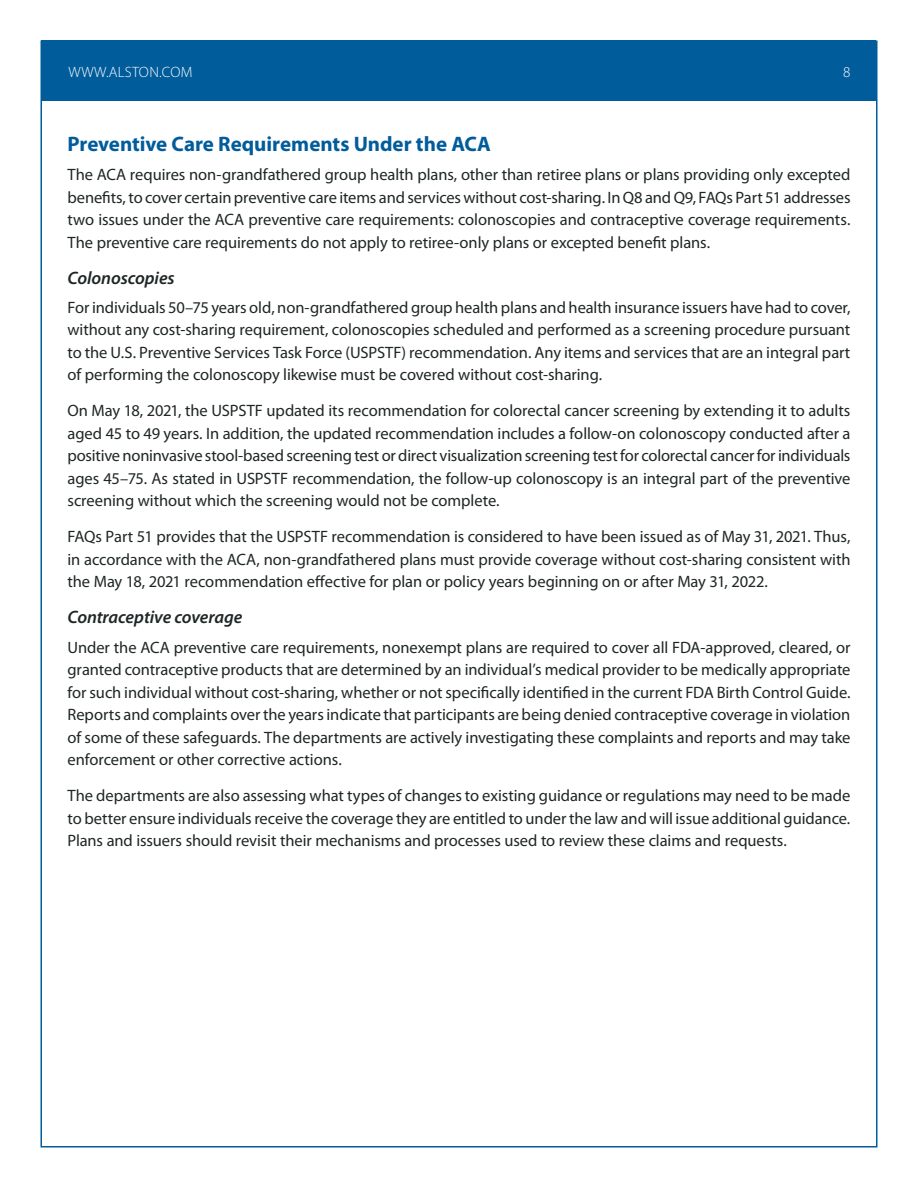
<style>
.page{position:relative;width:918px;height:1188px;background:#fff}
.page>*{position:absolute;margin:0;border:0;box-sizing:border-box;transform-origin:0 0}
.t1{font:700 21px "Myriad Pro";color:#015c9b}
.t2{font:italic 600 18px "Myriad Pro";letter-spacing:-.005em;color:#1f2626}
.t3{font:16.5px/22.5px "Myriad Pro";letter-spacing:-.005em;color:#1f2626;text-align:justify}
.t4{font:300 15px "Myriad Pro";letter-spacing:.02em;color:#fff}
</style>
<div class="page">
<div style="left:42px;top:40px;width:834px;height:61px;background:#015c9b"></div>
<p class="t4" style="left:68px;top:63px;width:125px">WWW.ALSTON.COM</p>
<p class="t4" style="left:843px;top:63px;width:9px">8</p>
<p class="t1" style="left:68px;top:130px;width:425px">Preventive Care Requirements Under the ACA</p>
<p class="t3" style="left:68px;top:163px;width:785px">The ACA requires non-grandfathered group health plans, other than retiree plans or plans providing only excepted benefits, to cover certain preventive care items and services without cost-sharing. In Q8 and Q9, FAQs Part 51 addresses two issues under the ACA preventive care requirements: colonoscopies and contraceptive coverage requirements.<br>The preventive care requirements do not apply to retiree-only plans or excepted benefit plans.</p>
<p class="t2" style="left:68px;top:266px;width:109px">Colonoscopies</p>
<p class="t3" style="left:68px;top:296px;width:784px">For individuals 50–75 years old, non-grandfathered group health plans and health insurance issuers have had to cover, without any cost-sharing requirement, colonoscopies scheduled and performed as a screening procedure pursuant to the U.S. Preventive Services Task Force (USPSTF) recommendation. Any items and services that are an integral part of performing the colonoscopy likewise must be covered without cost-sharing.</p>
<p class="t3" style="left:68px;top:399px;width:785px">On May 18, 2021, the USPSTF updated its recommendation for colorectal cancer screening by extending it to adults aged 45 to 49 years. In addition, the updated recommendation includes a follow-on colonoscopy conducted after a positive noninvasive stool-based screening test or direct visualization screening test for colorectal cancer for individuals ages 45–75. As stated in USPSTF recommendation, the follow-up colonoscopy is an integral part of the preventive screening without which the screening would not be complete.</p>
<p class="t3" style="left:68px;top:525px;width:785px">FAQs Part 51 provides that the USPSTF recommendation is considered to have been issued as of May 31, 2021. Thus, in accordance with the ACA, non-grandfathered plans must provide coverage without cost-sharing consistent with the May 18, 2021 recommendation effective for plan or policy years beginning on or after May 31, 2022.</p>
<p class="t2" style="left:68px;top:606px;width:176px">Contraceptive coverage</p>
<p class="t3" style="left:68px;top:635px;width:785px">Under the ACA preventive care requirements, nonexempt plans are required to cover all FDA-approved, cleared, or granted contraceptive products that are determined by an individual’s medical provider to be medically appropriate for such individual without cost-sharing, whether or not specifically identified in the current FDA Birth Control Guide.<br>Reports and complaints over the years indicate that participants are being denied contraceptive coverage in violation of some of these safeguards. The departments are actively investigating these complaints and reports and may take enforcement or other corrective actions.</p>
<p class="t3" style="left:68px;top:784px;width:784px">The departments are also assessing what types of changes to existing guidance or regulations may need to be made to better ensure individuals receive the coverage they are entitled to under the law and will issue additional guidance.<br>Plans and issuers should revisit their mechanisms and processes used to review these claims and requests.</p>
</div>
